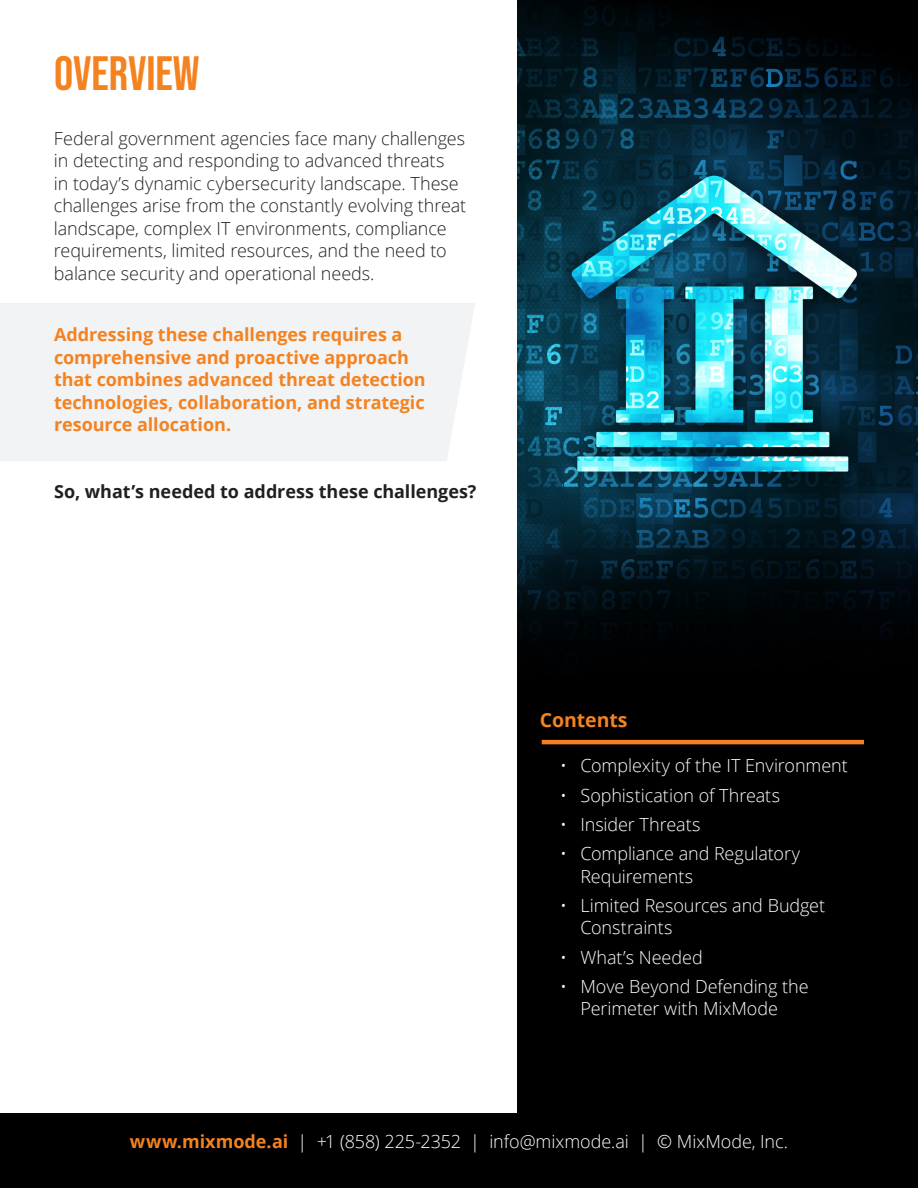
<style>
.page{position:relative;width:918px;height:1188px;background:#fff}
.page>*{position:absolute;margin:0;border:0;box-sizing:border-box;transform-origin:0 0}
.Sub_Heading{font:48px "Bebas Neue";color:#f58220}
.Body_Quote{font:700 19.5px "Open Sans";letter-spacing:-.005em;color:#f58220}
.Body_Quote-2{font:300 18px/22.5px "Open Sans";letter-spacing:-.005em;color:#231f20}
.Body_Quote-3{font:300 18px/22.5px "Open Sans";letter-spacing:-.005em;color:#fff}
.Body_Quote-4{font:700 18px/22.5px "Open Sans";letter-spacing:-.005em;color:#f58220}
.Body_Quote-5{font:700 18px "Open Sans";color:#231f20}
.s1{font-weight:700;color:#f58220}
</style>
<div class="page">
<img style="left:517px;top:0;width:401px;height:1114px">
<div style="left:0;top:303px;width:475px;height:158px;background:#f2f3f4"></div>
<div style="left:0;top:1114px;width:918px;height:74px;background:#000"></div>
<hr style="left:542px;top:740px;width:322px;height:4px;background:#f57f21">
<p class="Sub_Heading" style="left:54px;top:46px;width:147px">OVERVIEW</p>
<p class="Body_Quote-2" style="left:54px;top:126px;width:414px">Federal government agencies face many challenges in detecting and responding to advanced threats<br>in today’s dynamic cybersecurity landscape. These challenges arise from the constantly evolving threat landscape, complex IT environments, compliance requirements, limited resources, and the need to balance security and operational needs.</p>
<p class="Body_Quote-4" style="left:54px;top:323px;width:373px">Addressing these challenges requires a comprehensive and proactive approach that combines advanced threat detection technologies, collaboration, and strategic resource allocation.</p>
<p class="Body_Quote-5" style="left:54px;top:478px;width:424px">So, what’s needed to address these challenges?</p>
<p class="Body_Quote" style="left:540px;top:706px;width:89px">Contents</p>
<p class="Body_Quote-3" style="left:560px;top:754px;width:289px">• Complexity of the IT Environment</p>
<p class="Body_Quote-3" style="left:560px;top:783px;width:221px">• Sophistication of Threats</p>
<p class="Body_Quote-3" style="left:560px;top:813px;width:142px">• Insider Threats</p>
<p class="Body_Quote-3" style="left:580px;top:842px;width:221px;text-indent:-20px">• Compliance and Regulatory<br>Requirements</p>
<p class="Body_Quote-3" style="left:580px;top:894px;width:246px;text-indent:-20px">• Limited Resources and Budget<br>Constraints</p>
<p class="Body_Quote-3" style="left:560px;top:945px;width:144px">• What’s Needed</p>
<p class="Body_Quote-3" style="left:560px;top:975px;width:250px;text-align:center">• Move Beyond Defending the<br>Perimeter with MixMode</p>
<p class="Body_Quote-3" style="left:130px;top:1130px;width:660px"><span class="s1">www.mixmode.ai</span> | +1 (858) 225-2352 | info@mixmode.ai | © MixMode, Inc.</p>
</div>
